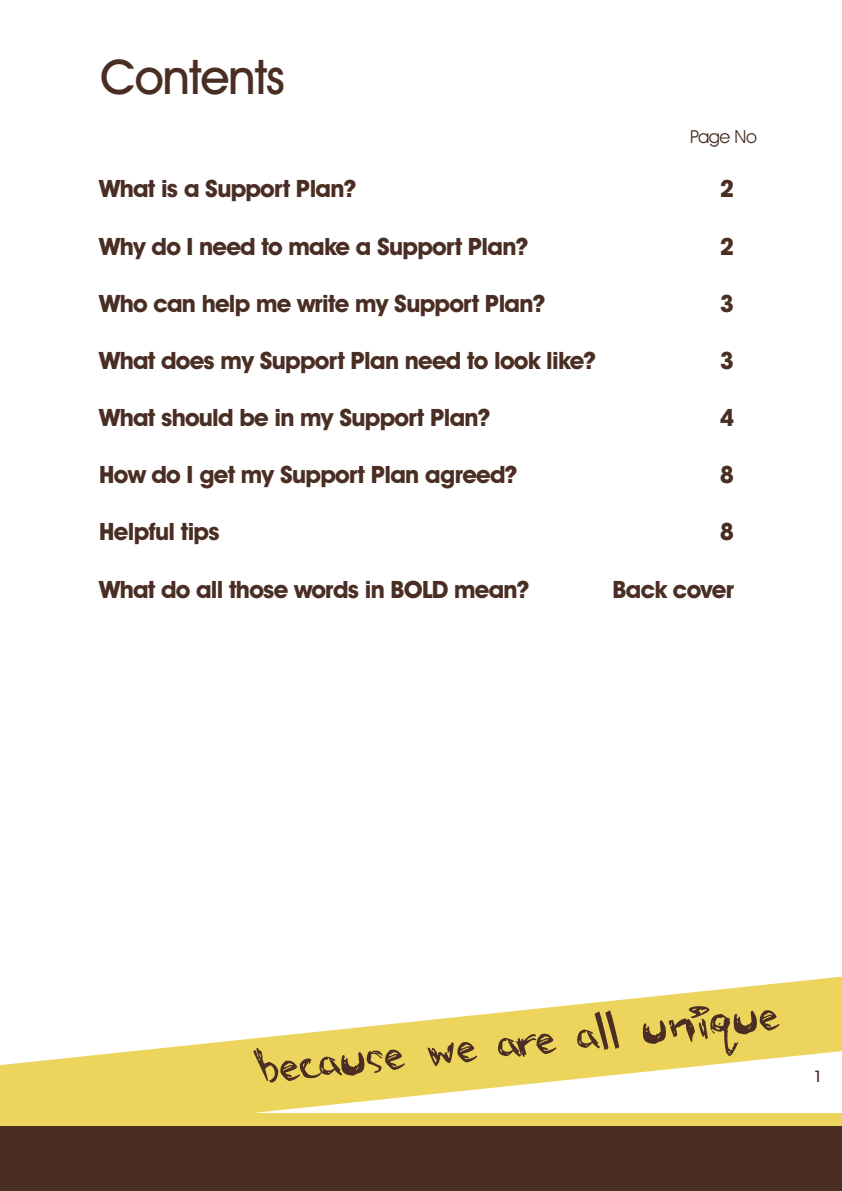
<style>
.page{position:relative;width:842px;height:1191px;background:#fff}
.page>*{position:absolute;margin:0;border:0;box-sizing:border-box;transform-origin:0 0}
.t1{font:52.4px "alienstrawberry";color:#4a2e23}
.t2{font:500 48px "Avant Garde IT Cby BT";letter-spacing:-.03em;color:#4a2e23}
.t3{font:700 24px "Avant Garde IT Cby BT";letter-spacing:-.03em;color:#4a2e23}
.t4{font:18px "Avant Garde IT Cby BT";letter-spacing:-.03em;color:#4a2e23}
.t5{font:500 16px "Avant Garde IT Cby BT";color:#4a2e23}
</style>
<div class="page">
<svg style="left:0;top:976px;width:842px;height:137px;fill:#edd45c"></svg>
<div style="left:0;top:1113px;width:842px;height:65px;background:#edd45c"></div>
<div style="left:0;top:1126px;width:842px;height:65px;background:#4a2e23"></div>
<h2 class="t2" style="left:100px;top:60px;width:186px">Contents</h2>
<p class="t4" style="left:690px;top:130px;width:68px">Page No</p>
<p class="t3" style="left:99px;top:180px;width:259px">What is a Support Plan?</p>
<p class="t3" style="left:720px;top:180px;width:16px">2</p>
<p class="t3" style="left:99px;top:237px;width:431px">Why do I need to make a Support Plan?</p>
<p class="t3" style="left:720px;top:237px;width:16px">2</p>
<p class="t3" style="left:99px;top:295px;width:448px">Who can help me write my Support Plan?</p>
<p class="t3" style="left:720px;top:295px;width:16px">3</p>
<p class="t3" style="left:99px;top:352px;width:499px">What does my Support Plan need to look like?</p>
<p class="t3" style="left:720px;top:352px;width:16px">3</p>
<p class="t3" style="left:99px;top:409px;width:393px">What should be in my Support Plan?</p>
<p class="t3" style="left:720px;top:409px;width:16px">4</p>
<p class="t3" style="left:99px;top:466px;width:420px">How do I get my Support Plan agreed?</p>
<p class="t3" style="left:720px;top:466px;width:16px">8</p>
<p class="t3" style="left:99px;top:523px;width:122px">Helpful tips</p>
<p class="t3" style="left:720px;top:523px;width:16px">8</p>
<p class="t3" style="left:99px;top:580px;width:432px">What do all those words in BOLD mean?</p>
<p class="t3" style="left:612px;top:580px;width:123px">Back cover</p>
<h1 class="t1" style="left:256px;top:1038px;width:524px;rotate:-6deg">because we are all unique</h1>
<p class="t5" style="left:814px;top:1070px;width:11px">1</p>
</div>
